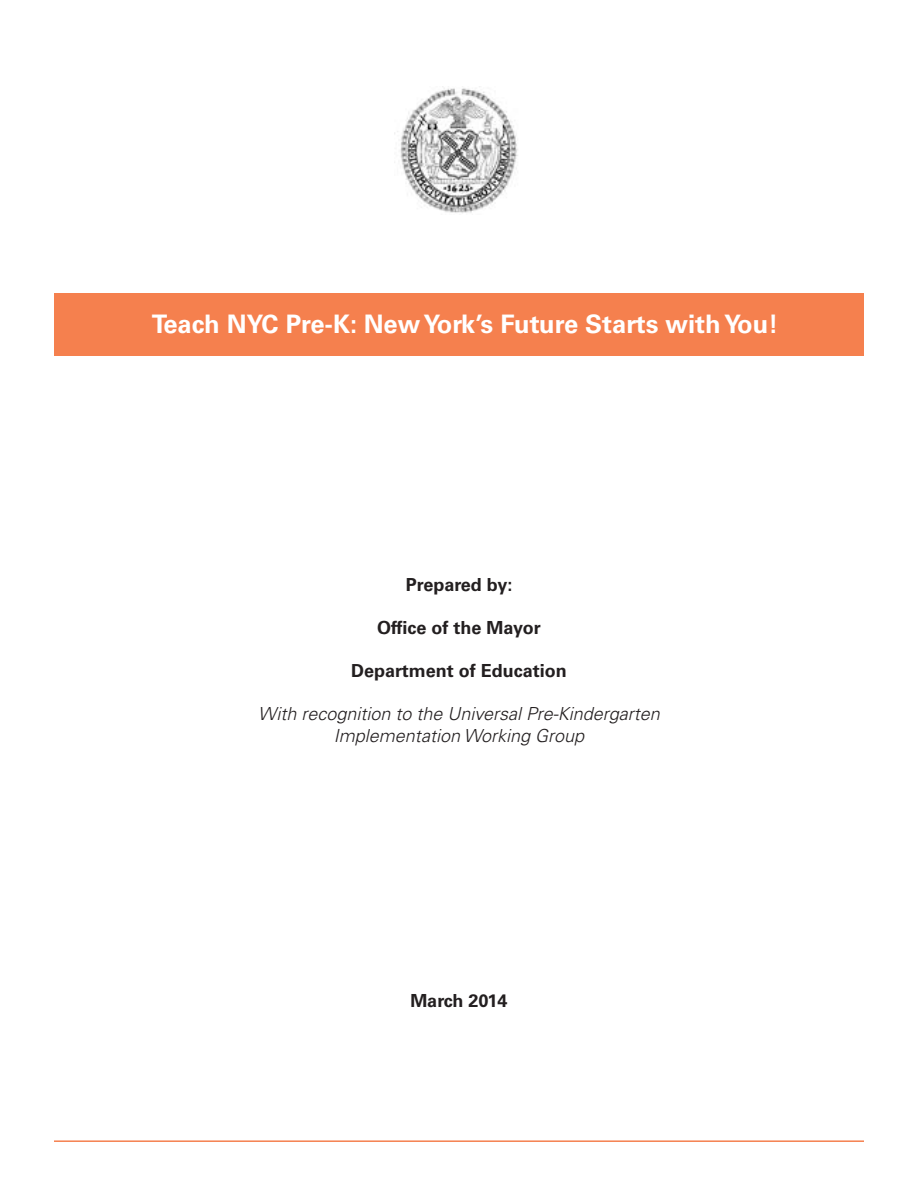
<style>
.page{position:relative;width:918px;height:1188px;background:#fff}
.page>*{position:absolute;margin:0;border:0;box-sizing:border-box;transform-origin:0 0}
.t1{font:700 25.5px "Univers LT Std";color:#fff}
.t2{font:italic 300 18px "Univers LT Std";color:#231f20}
.t3{font:700 18px "Univers LT Std";color:#231f20}
</style>
<div class="page">
<hr style="left:54px;top:1140px;width:810px;height:2px;background:#f5804e">
<div style="left:54px;top:293px;width:810px;height:63px;background:#f5804e"></div>
<img style="left:397px;top:86px;width:121px;height:127px">
<p class="t1" style="left:152px;top:309px;width:628px">Teach NYC Pre-K: New York’s Future Starts with You!</p>
<p class="t3" style="left:406px;top:574px;width:108px">Prepared by:</p>
<p class="t3" style="left:377px;top:617px;width:165px">Office of the Mayor</p>
<p class="t3" style="left:351px;top:660px;width:217px">Department of Education</p>
<p class="t2" style="left:258px;top:703px;width:403px">With recognition to the Universal Pre-Kindergarten</p>
<p class="t2" style="left:334px;top:725px;width:252px">Implementation Working Group</p>
<p class="t3" style="left:410px;top:990px;width:99px">March 2014</p>
</div>
